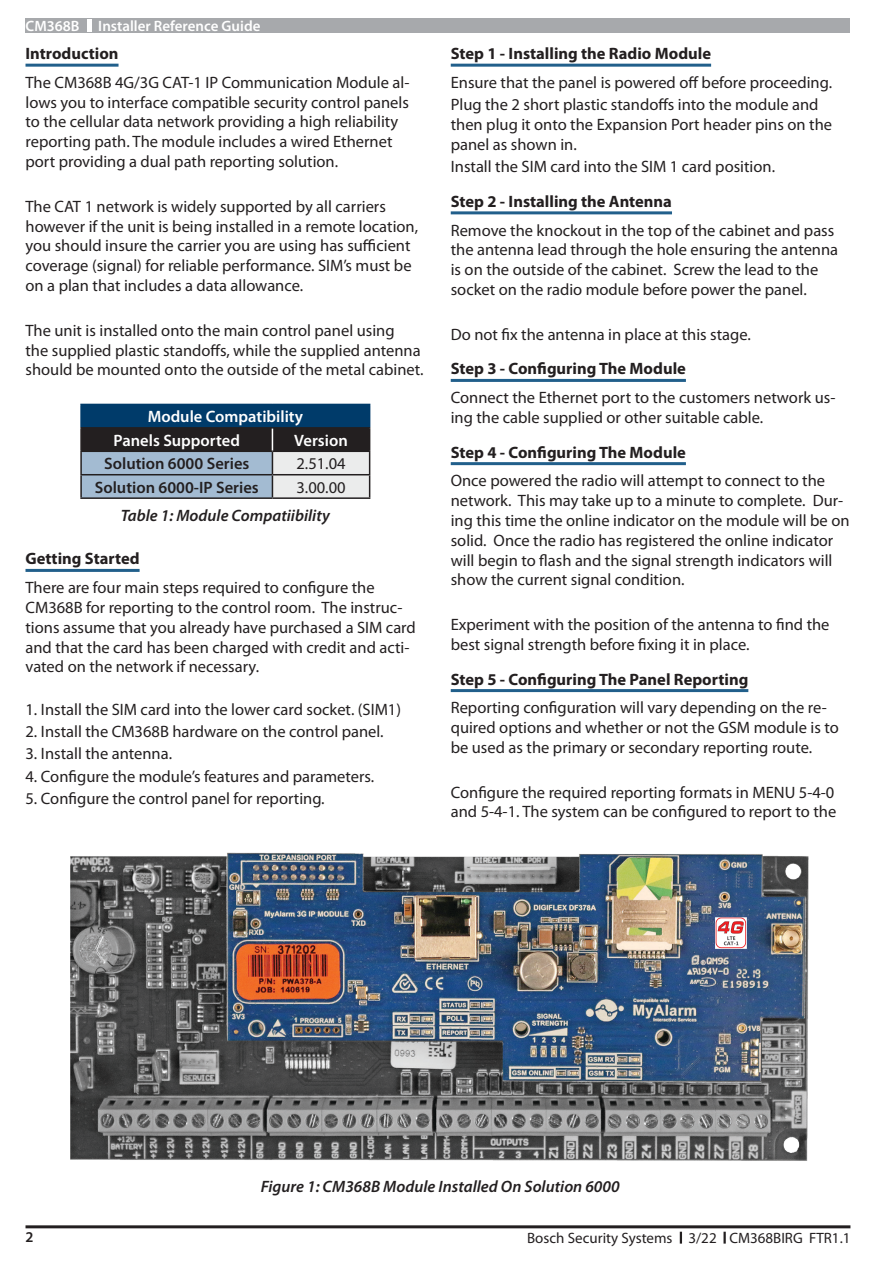
<style>
.page{position:relative;width:893px;height:1263px;background:#fff}
.page>*{position:absolute;margin:0;border:0;box-sizing:border-box;transform-origin:0 0}
.Body_Text{font:16.5px/19.8px "Myriad Pro";color:#231f20}
.Blue_Underline_Headi{font:700 16.5px "Myriad Pro";color:#231f20}
.Table_caption{font:italic 600 16.5px "Myriad Pro";color:#231f20}
.Body_Text-2{font:600 16.5px "Myriad Pro";color:#fff}
.Body_Text-3{font:600 16.5px "Myriad Pro";color:#231f20}
.t1{font:15px "Myriad Pro";color:#231f20}
.t2{font:600 15px "Myriad Pro";color:#fff}
.t3{font:600 15px "Myriad Pro";color:#231f20}
</style>
<div class="page">
<div style="left:26px;top:18px;width:824px;height:15px;background:#a7a9ac"></div>
<hr style="left:87px;top:19px;width:4px;height:13px;background:#fff">
<hr style="left:26px;top:1225px;width:824px;height:3px;background:#231f20">
<svg style="left:723px;top:1232px;width:3px;height:11px"></svg>
<svg style="left:680px;top:1232px;width:2px;height:11px"></svg>
<hr style="left:26px;top:64px;width:93px;height:3px;background:#215f8b">
<hr style="left:26px;top:569px;width:114px;height:3px;background:#215f8b">
<hr style="left:80px;top:452px;width:2px;height:22px;background:#231f20">
<hr style="left:80px;top:475px;width:2px;height:22px;background:#231f20">
<hr style="left:80px;top:450px;width:192px;height:2px;background:#231f20">
<hr style="left:80px;top:474px;width:192px;height:1px;background:#231f20">
<hr style="left:80px;top:497px;width:192px;height:2px;background:#231f20">
<hr style="left:272px;top:497px;width:98px;height:2px;background:#231f20">
<hr style="left:80px;top:429px;width:2px;height:21px;background:#231f20">
<hr style="left:80px;top:404px;width:192px;height:1px;background:#003b6a">
<hr style="left:80px;top:405px;width:2px;height:22px;background:#003b6a">
<hr style="left:272px;top:404px;width:98px;height:1px;background:#003b6a">
<hr style="left:80px;top:427px;width:192px;height:2px;background:#231f20">
<svg style="left:81px;top:405px;width:289px;height:93px;background:#617688"></svg>
<hr style="left:451px;top:64px;width:260px;height:3px;background:#215f8b">
<hr style="left:451px;top:211px;width:221px;height:3px;background:#215f8b">
<hr style="left:451px;top:379px;width:235px;height:3px;background:#215f8b">
<hr style="left:451px;top:462px;width:235px;height:3px;background:#215f8b">
<hr style="left:451px;top:689px;width:297px;height:3px;background:#215f8b">
<img style="left:70px;top:852px;width:739px;height:309px">
<img style="left:716px;top:918px;width:31px;height:31px">
<p class="t2" style="left:26px;top:16px;width:55px">CM368B</p>
<p class="t2" style="left:98px;top:16px;width:164px">Installer Reference Guide</p>
<p class="Blue_Underline_Headi" style="left:26px;top:43px;width:95px">Introduction</p>
<p class="Body_Text" style="left:26px;top:72px;width:385px">The CM368B 4G/3G CAT-1 IP Communication Module al&shy;lows you to interface compatible security control panels to the cellular data network providing a high reliability reporting path. The module includes a wired Ethernet port providing a dual path reporting solution.</p>
<p class="Body_Text" style="left:26px;top:196px;width:394px">The CAT 1 network is widely supported by all carriers however if the unit is being installed in a remote location, you should insure the carrier you are using has sufficient coverage (signal) for reliable performance. SIM’s must be on a plan that includes a data allowance.</p>
<p class="Body_Text" style="left:26px;top:320px;width:400px">The unit is installed onto the main control panel using<br>the supplied plastic standoffs, while the supplied antenna should be mounted onto the outside of the metal cabinet.</p>
<p class="Body_Text-2" style="left:148px;top:406px;width:157px">Module Compatibility</p>
<p class="Body_Text-2" style="left:114px;top:430px;width:128px">Panels Supported</p>
<p class="Body_Text-2" style="left:294px;top:430px;width:55px">Version</p>
<p class="Body_Text-3" style="left:104px;top:453px;width:147px">Solution 6000 Series</p>
<p class="Body_Text" style="left:296px;top:453px;width:51px">2.51.04</p>
<p class="Body_Text-3" style="left:95px;top:477px;width:166px">Solution 6000-IP Series</p>
<p class="Body_Text" style="left:296px;top:477px;width:51px">3.00.00</p>
<p class="Table_caption" style="left:121px;top:505px;width:210px">Table 1: Module Compatiibility</p>
<p class="Blue_Underline_Headi" style="left:26px;top:548px;width:116px">Getting Started</p>
<p class="Body_Text" style="left:26px;top:577px;width:392px">There are four main steps required to configure the CM368B for reporting to the control room. The instruc&shy;tions assume that you already have purchased a SIM card and that the card has been charged with credit and acti&shy;vated on the network if necessary.</p>
<p class="Body_Text" style="left:26px;top:699px;width:377px">1. Install the SIM card into the lower card socket. (SIM1)</p>
<p class="Body_Text" style="left:26px;top:721px;width:360px">2. Install the CM368B hardware on the control panel.</p>
<p class="Body_Text" style="left:26px;top:743px;width:148px">3. Install the antenna.</p>
<p class="Body_Text" style="left:26px;top:766px;width:350px">4. Configure the module’s features and parameters.</p>
<p class="Body_Text" style="left:26px;top:788px;width:301px">5. Configure the control panel for reporting.</p>
<p class="Blue_Underline_Headi" style="left:451px;top:43px;width:262px">Step 1 - Installing the Radio Module</p>
<p class="Body_Text" style="left:451px;top:72px;width:383px">Ensure that the panel is powered off before proceeding.</p>
<p class="Body_Text" style="left:451px;top:95px;width:383px">Plug the 2 short plastic standoffs into the module and then plug it onto the Expansion Port header pins on the panel as shown in.</p>
<p class="Body_Text" style="left:451px;top:156px;width:326px">Install the SIM card into the SIM 1 card position.</p>
<p class="Blue_Underline_Headi" style="left:451px;top:191px;width:223px">Step 2 - Installing the Antenna</p>
<p class="Body_Text" style="left:451px;top:220px;width:389px">Remove the knockout in the top of the cabinet and pass the antenna lead through the hole ensuring the antenna is on the outside of the cabinet. Screw the lead to the socket on the radio module before power the panel.</p>
<p class="Body_Text" style="left:451px;top:324px;width:302px">Do not fix the antenna in place at this stage.</p>
<p class="Blue_Underline_Headi" style="left:451px;top:358px;width:237px">Step 3 - Configuring The Module</p>
<p class="Body_Text" style="left:451px;top:387px;width:386px">Connect the Ethernet port to the customers network us&shy;ing the cable supplied or other suitable cable.</p>
<p class="Blue_Underline_Headi" style="left:451px;top:441px;width:237px">Step 4 - Configuring The Module</p>
<p class="Body_Text" style="left:451px;top:471px;width:400px">Once powered the radio will attempt to connect to the network. This may take up to a minute to complete. Dur&shy;ing this time the online indicator on the module will be on solid. Once the radio has registered the online indicator will begin to flash and the signal strength indicators will show the current signal condition.</p>
<p class="Body_Text" style="left:451px;top:614px;width:380px">Experiment with the position of the antenna to find the best signal strength before fixing it in place.</p>
<p class="Blue_Underline_Headi" style="left:451px;top:668px;width:299px">Step 5 - Configuring The Panel Reporting</p>
<p class="Body_Text" style="left:451px;top:698px;width:390px">Reporting configuration will vary depending on the re&shy;quired options and whether or not the GSM module is to be used as the primary or secondary reporting route.</p>
<p class="Body_Text" style="left:451px;top:782px;width:387px">Configure the required reporting formats in MENU 5-4-0 and 5-4-1. The system can be configured to report to the</p>
<p class="Table_caption" style="left:261px;top:1176px;width:360px">Figure 1: CM368B Module Installed On Solution 6000</p>
<p class="t3" style="left:26px;top:1227px;width:10px">2</p>
<p class="t1" style="left:527px;top:1229px;width:325px">Bosch Security Systems 3/22 CM368BIRG FTR1.1</p>
</div>
